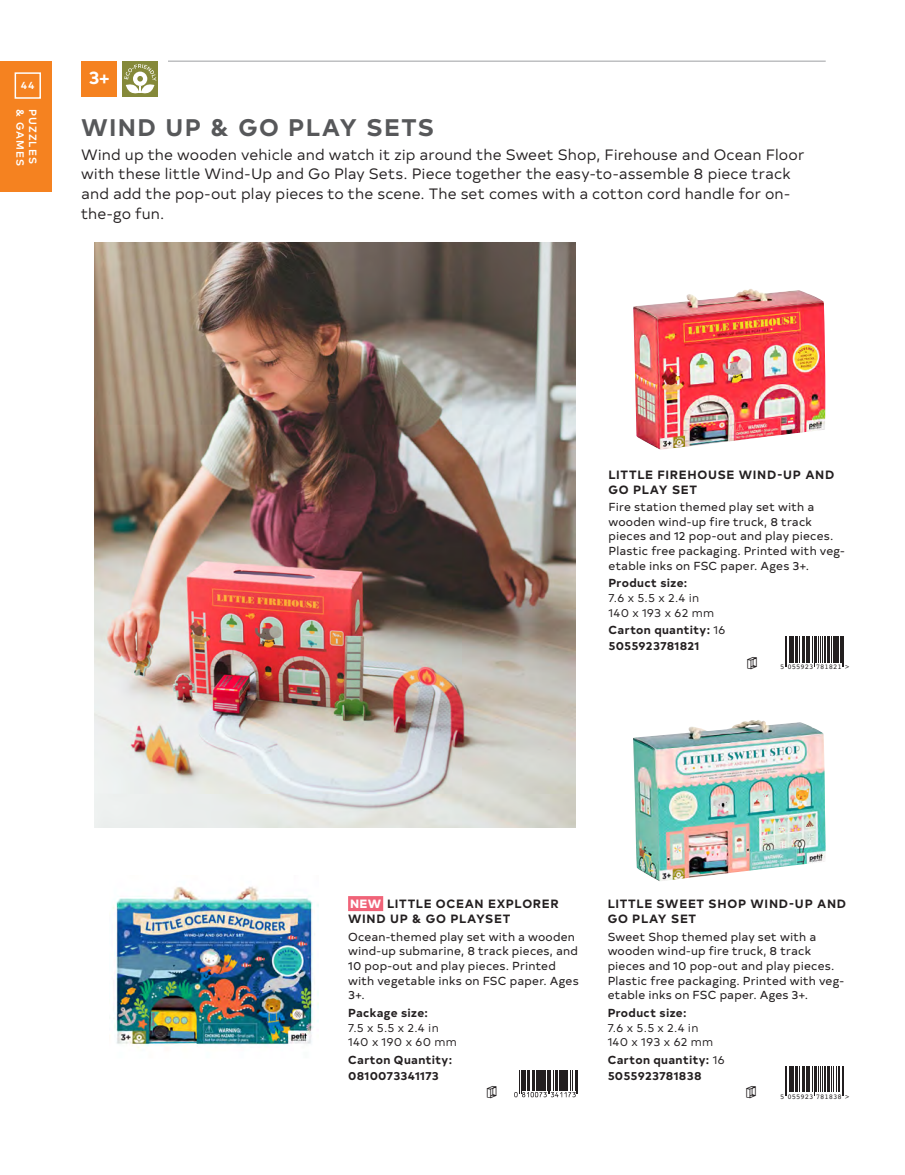
<style>
.page{position:relative;width:905px;height:1175px;background:#fff}
.page>*{position:absolute;margin:0;border:0;box-sizing:border-box;transform-origin:0 0}
._00_1_PC_Intro_Heads{font:700 24px "Typold";letter-spacing:.06em;color:#57585a}
.Age{font:700 18px "Typold";color:#fff}
._00_RPG_Intro_Text{font:15px/19.5px "Typold";letter-spacing:.01em;color:#231f20}
._01_RPG_Title{font:700 12px/15px "Typold";letter-spacing:.06em;color:#231f20}
._02_RPG_Body{font:11.7px/14.5px "Typold";letter-spacing:.015em;color:#231f20}
._03_RPG_Box_Size___C{font:11.7px/14.5px "Typold";letter-spacing:.015em;color:#231f20}
._03_RPG_Box_Size___C-2{font:700 11.7px "Typold";letter-spacing:.03em;color:#231f20}
._04_RPG_ISBN_Price{font:700 11.7px "Typold";letter-spacing:.02em;color:#231f20}
.t1{font:500 10.5px "Typold";letter-spacing:.1em;color:#fff}
.t2{font:7.2px "Arial";color:#231f20}
.s1{font-weight:700}
.s2{font-weight:400}
.s3{font-weight:800;color:#fff}
</style>
<div class="page">
<hr style="left:168px;top:61px;width:657px;height:1px;background:#9d9fa2">
<div style="left:122px;top:61px;width:36px;height:36px;background:#85893a"></div>
<svg style="left:124px;top:64px;width:32px;height:30px"></svg>
<div style="left:81px;top:61px;width:36px;height:36px;background:#f58220"></div>
<img style="left:95px;top:242px;width:480px;height:585px">
<hr style="left:785px;top:635px;width:1px;height:31px;background:#231f20">
<hr style="left:786px;top:635px;width:1px;height:31px;background:#231f20">
<hr style="left:789px;top:635px;width:1px;height:31px;background:#231f20">
<hr style="left:791px;top:635px;width:1px;height:31px;background:#231f20">
<hr style="left:792px;top:635px;width:2px;height:31px;background:#231f20">
<hr style="left:795px;top:635px;width:1px;height:31px;background:#231f20">
<hr style="left:796px;top:635px;width:2px;height:31px;background:#231f20">
<hr style="left:799px;top:635px;width:1px;height:31px;background:#231f20">
<hr style="left:802px;top:635px;width:1px;height:31px;background:#231f20">
<hr style="left:803px;top:635px;width:1px;height:31px;background:#231f20">
<hr style="left:805px;top:635px;width:1px;height:31px;background:#231f20">
<hr style="left:807px;top:635px;width:1px;height:31px;background:#231f20">
<hr style="left:809px;top:635px;width:1px;height:31px;background:#231f20">
<hr style="left:812px;top:635px;width:1px;height:31px;background:#231f20">
<hr style="left:813px;top:635px;width:1px;height:31px;background:#231f20">
<hr style="left:815px;top:635px;width:1px;height:31px;background:#231f20">
<hr style="left:816px;top:635px;width:1px;height:31px;background:#231f20">
<hr style="left:818px;top:635px;width:1px;height:31px;background:#231f20">
<hr style="left:820px;top:635px;width:1px;height:31px;background:#231f20">
<hr style="left:822px;top:635px;width:1px;height:31px;background:#231f20">
<hr style="left:824px;top:635px;width:1px;height:31px;background:#231f20">
<hr style="left:827px;top:635px;width:1px;height:31px;background:#231f20">
<hr style="left:829px;top:635px;width:1px;height:31px;background:#231f20">
<hr style="left:831px;top:635px;width:1px;height:31px;background:#231f20">
<hr style="left:833px;top:635px;width:1px;height:31px;background:#231f20">
<hr style="left:835px;top:635px;width:1px;height:31px;background:#231f20">
<hr style="left:837px;top:635px;width:1px;height:31px;background:#231f20">
<hr style="left:840px;top:635px;width:1px;height:31px;background:#231f20">
<hr style="left:842px;top:635px;width:1px;height:31px;background:#231f20">
<hr style="left:843px;top:635px;width:1px;height:31px;background:#231f20">
<div style="left:787px;top:663px;width:26px;height:7px;background:#fff"></div>
<div style="left:815px;top:663px;width:27px;height:7px;background:#fff"></div>
<hr style="left:785px;top:1066px;width:1px;height:30px;background:#231f20">
<hr style="left:786px;top:1066px;width:1px;height:30px;background:#231f20">
<hr style="left:789px;top:1066px;width:1px;height:30px;background:#231f20">
<hr style="left:791px;top:1066px;width:1px;height:30px;background:#231f20">
<hr style="left:792px;top:1066px;width:2px;height:30px;background:#231f20">
<hr style="left:795px;top:1066px;width:1px;height:30px;background:#231f20">
<hr style="left:796px;top:1066px;width:2px;height:30px;background:#231f20">
<hr style="left:799px;top:1066px;width:1px;height:30px;background:#231f20">
<hr style="left:802px;top:1066px;width:1px;height:30px;background:#231f20">
<hr style="left:803px;top:1066px;width:1px;height:30px;background:#231f20">
<hr style="left:805px;top:1066px;width:1px;height:30px;background:#231f20">
<hr style="left:807px;top:1066px;width:1px;height:30px;background:#231f20">
<hr style="left:809px;top:1066px;width:1px;height:30px;background:#231f20">
<hr style="left:812px;top:1066px;width:1px;height:30px;background:#231f20">
<hr style="left:813px;top:1066px;width:1px;height:30px;background:#231f20">
<hr style="left:815px;top:1066px;width:1px;height:30px;background:#231f20">
<hr style="left:816px;top:1066px;width:1px;height:30px;background:#231f20">
<hr style="left:818px;top:1066px;width:1px;height:30px;background:#231f20">
<hr style="left:820px;top:1066px;width:1px;height:30px;background:#231f20">
<hr style="left:822px;top:1066px;width:1px;height:30px;background:#231f20">
<hr style="left:824px;top:1066px;width:1px;height:30px;background:#231f20">
<hr style="left:827px;top:1066px;width:1px;height:30px;background:#231f20">
<hr style="left:829px;top:1066px;width:1px;height:30px;background:#231f20">
<hr style="left:831px;top:1066px;width:1px;height:30px;background:#231f20">
<hr style="left:833px;top:1066px;width:1px;height:30px;background:#231f20">
<hr style="left:836px;top:1066px;width:1px;height:30px;background:#231f20">
<hr style="left:837px;top:1066px;width:1px;height:30px;background:#231f20">
<hr style="left:839px;top:1066px;width:1px;height:30px;background:#231f20">
<hr style="left:842px;top:1066px;width:1px;height:30px;background:#231f20">
<hr style="left:843px;top:1066px;width:1px;height:30px;background:#231f20">
<div style="left:787px;top:1092px;width:26px;height:7px;background:#fff"></div>
<div style="left:815px;top:1092px;width:27px;height:7px;background:#fff"></div>
<img style="left:633px;top:289px;width:192px;height:161px">
<img style="left:633px;top:720px;width:192px;height:161px">
<div style="left:348px;top:896px;width:35px;height:15px;background:#f06378"></div>
<svg style="left:514px;top:1070px;width:64px;height:27px"></svg>
<img style="left:113px;top:886px;width:205px;height:163px">
<div style="left:0;top:61px;width:52px;height:131px;background:#f58220"></div>
<div style="left:15px;top:72px;width:26px;height:27px;border:2px solid #fff"></div>
<p class="t1" style="left:21px;top:77px;width:15px">44</p>
<p class="t1" style="left:29px;top:109px;width:58px;rotate:90deg">&amp; GAMES</p>
<p class="t1" style="left:41px;top:109px;width:56px;rotate:90deg">PUZZLES</p>
<p class="Age" style="left:89px;top:63px;width:22px">3+</p>
<p class="_00_1_PC_Intro_Heads" style="left:81px;top:108px;width:355px">WIND UP &amp; GO PLAY SETS</p>
<p class="_00_RPG_Intro_Text" style="left:81px;top:144px;width:724px">Wind up the wooden vehicle and watch it zip around the Sweet Shop, Firehouse and Ocean Floor with these little Wind-Up and Go Play Sets. Piece together the easy-to-assemble 8 piece track and add the pop-out play pieces to the scene. The set comes with a cotton cord handle for on&shy;the-go fun.</p>
<p class="_01_RPG_Title" style="left:608px;top:465px;width:227px">LITTLE FIREHOUSE WIND-UP AND<br>GO PLAY SET</p>
<p class="_02_RPG_Body" style="left:608px;top:499px;width:238px">Fire station themed play set with a wooden wind-up fire truck, 8 track pieces and 12 pop-out and play pieces.<br>Plastic free packaging. Printed with veg&shy;etable inks on FSC paper. Ages 3+.</p>
<p class="_03_RPG_Box_Size___C" style="left:608px;top:575px;width:107px"><span class="s1">Product size:<br></span>7.6 x 5.5 x 2.4 in<br>140 x 193 x 62 mm</p>
<p class="_03_RPG_Box_Size___C-2" style="left:608px;top:620px;width:119px">Carton quantity: <span class="s2">16</span></p>
<p class="_04_RPG_ISBN_Price" style="left:608px;top:636px;width:92px">5055923781821</p>
<p class="t2" style="left:780px;top:661px;width:71px">5 055923 781821 &gt;</p>
<p class="_01_RPG_Title" style="left:348px;top:895px;width:212px"><span class="s3">NEW</span> LITTLE OCEAN EXPLORER<br>WIND UP &amp; GO PLAYSET</p>
<p class="_02_RPG_Body" style="left:348px;top:928px;width:232px">Ocean-themed play set with a wooden wind-up submarine, 8 track pieces, and<br>10 pop-out and play pieces. Printed with vegetable inks on FSC paper. Ages<br>3+.</p>
<p class="_03_RPG_Box_Size___C" style="left:348px;top:1004px;width:110px"><span class="s1">Package size:<br></span>7.5 x 5.5 x 2.4 in<br>140 x 190 x 60 mm</p>
<p class="_03_RPG_Box_Size___C-2" style="left:348px;top:1050px;width:105px">Carton Quantity:</p>
<p class="_04_RPG_ISBN_Price" style="left:348px;top:1066px;width:92px">0810073341173</p>
<p class="_01_RPG_Title" style="left:607px;top:895px;width:240px">LITTLE SWEET SHOP WIND-UP AND<br>GO PLAY SET</p>
<p class="_02_RPG_Body" style="left:607px;top:928px;width:238px">Sweet Shop themed play set with a wooden wind-up fire truck, 8 track pieces and 10 pop-out and play pieces.<br>Plastic free packaging. Printed with veg&shy;etable inks on FSC paper. Ages 3+.</p>
<p class="_03_RPG_Box_Size___C" style="left:607px;top:1004px;width:107px"><span class="s1">Product size:<br></span>7.6 x 5.5 x 2.4 in<br>140 x 193 x 62 mm</p>
<p class="_03_RPG_Box_Size___C-2" style="left:607px;top:1050px;width:119px">Carton quantity: <span class="s2">16</span></p>
<p class="_04_RPG_ISBN_Price" style="left:607px;top:1066px;width:95px">5055923781838</p>
<p class="t2" style="left:780px;top:1091px;width:71px">5 055923 781838 &gt;</p>
</div>
